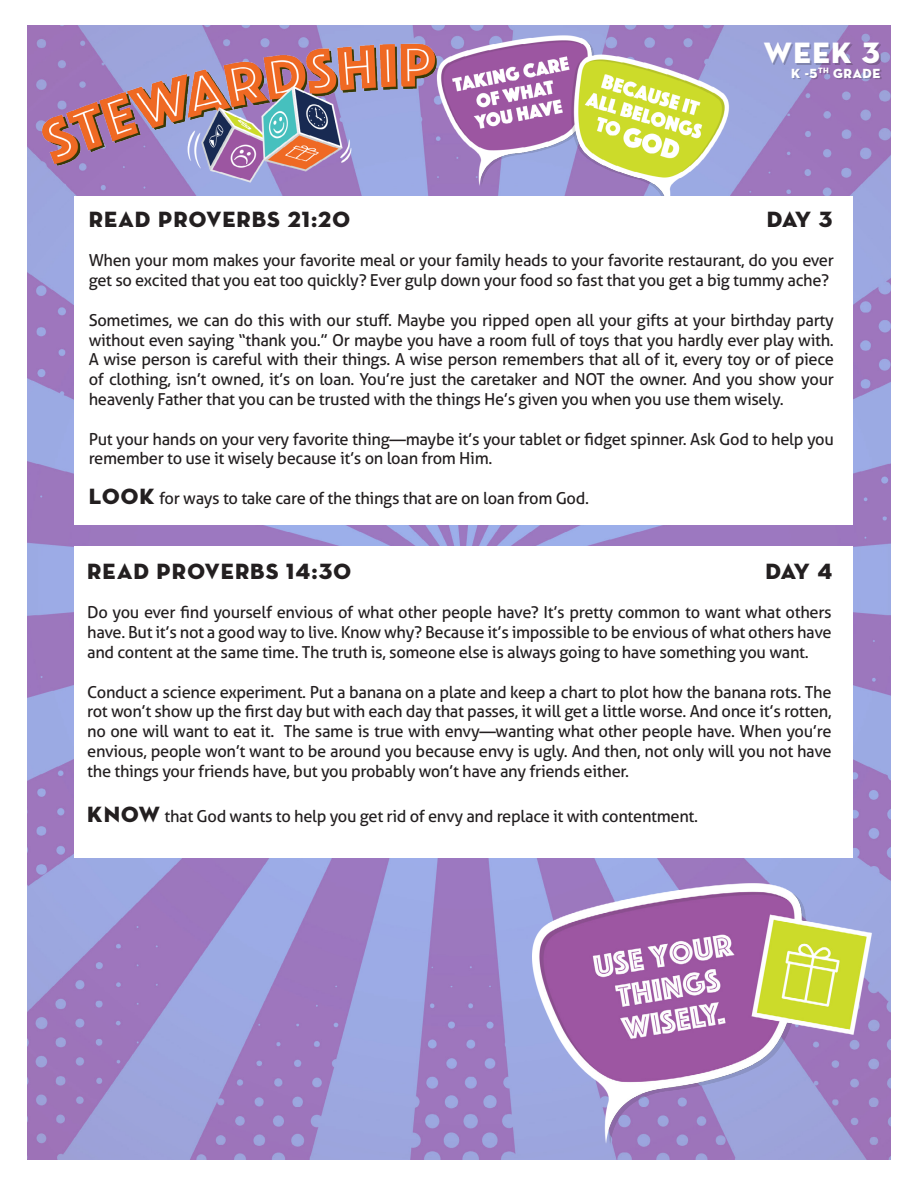
<style>
.page{position:relative;width:918px;height:1188px;background:#fff}
.page>*{position:absolute;margin:0;border:0;box-sizing:border-box;transform-origin:0 0}
.t1{font:30px "Neutraface Display Titling";color:#fff}
.t2{font:22.5px "Neutraface Display Titling";letter-spacing:.05em;color:#231f20}
.t3{font:16.5px/19.8px "Aller";letter-spacing:-.02em;color:#231f20;text-align:justify}
.t4{font:13.5px "Neutraface Display Titling";letter-spacing:.05em;color:#fff}
.s1{font-family:"Neutraface Display Titling";font-size:22.5px}
</style>
<div class="page">
<img style="left:27px;top:26px;width:864px;height:1134px">
<img style="left:27px;top:27px;width:864px;height:221px">
<div style="left:765px;top:44px;width:116px;height:21px;background:#231f20;opacity:.24"></div>
<div style="left:793px;top:69px;width:89px;height:11px;background:#231f20;opacity:.24"></div>
<div style="left:74px;top:546px;width:778px;height:311px;background:#fff"></div>
<div style="left:74px;top:197px;width:778px;height:328px;background:#fff"></div>
<img style="left:532px;top:870px;width:341px;height:290px">
<h1 class="t1" style="left:764px;top:34px;width:118px">WEEK 3</h1>
<p class="t4" style="left:791px;top:65px;width:91px">K -5<sup>TH</sup> GRADE</p>
<p class="t2" style="left:89px;top:205px;width:263px">READ PROVERBS 21:20</p>
<p class="t3" style="left:89px;top:251px;width:747px">When your mom makes your favorite meal or your family heads to your favorite restaurant, do you ever get so excited that you eat too quickly? Ever gulp down your food so fast that you get a big tummy ache?</p>
<p class="t3" style="left:89px;top:310px;width:747px">Sometimes, we can do this with our stuff. Maybe you ripped open all your gifts at your birthday party without even saying “thank you.” Or maybe you have a room full of toys that you hardly ever play with.<br>A wise person is careful with their things. A wise person remembers that all of it, every toy or of piece of clothing, isn’t owned, it’s on loan. You’re just the caretaker and NOT the owner. And you show your heavenly Father that you can be trusted with the things He’s given you when you use them wisely.</p>
<p class="t3" style="left:89px;top:429px;width:747px">Put your hands on your very favorite thing—maybe it’s your tablet or fidget spinner. Ask God to help you remember to use it wisely because it’s on loan from Him.</p>
<p class="t3" style="left:89px;top:488px;width:502px"><span class="s1">LOOK</span> for ways to take care of the things that are on loan from God.</p>
<p class="t2" style="left:767px;top:205px;width:67px">DAY 3</p>
<p class="t2" style="left:87px;top:557px;width:265px">READ PROVERBS 14:30</p>
<p class="t3" style="left:87px;top:603px;width:746px">Do you ever find yourself envious of what other people have? It’s pretty common to want what others have. But it’s not a good way to live. Know why? Because it’s impossible to be envious of what others have and content at the same time. The truth is, someone else is always going to have something you want.</p>
<p class="t3" style="left:87px;top:682px;width:746px">Conduct a science experiment. Put a banana on a plate and keep a chart to plot how the banana rots. The rot won’t show up the first day but with each day that passes, it will get a little worse. And once it’s rotten, no one will want to eat it. The same is true with envy—wanting what other people have. When you’re envious, people won’t want to be around you because envy is ugly. And then, not only will you not have the things your friends have, but you probably won’t have any friends either.</p>
<p class="t3" style="left:87px;top:807px;width:612px"><span class="s1">KNOW</span> that God wants to help you get rid of envy and replace it with contentment.</p>
<p class="t2" style="left:765px;top:557px;width:68px">DAY 4</p>
</div>
